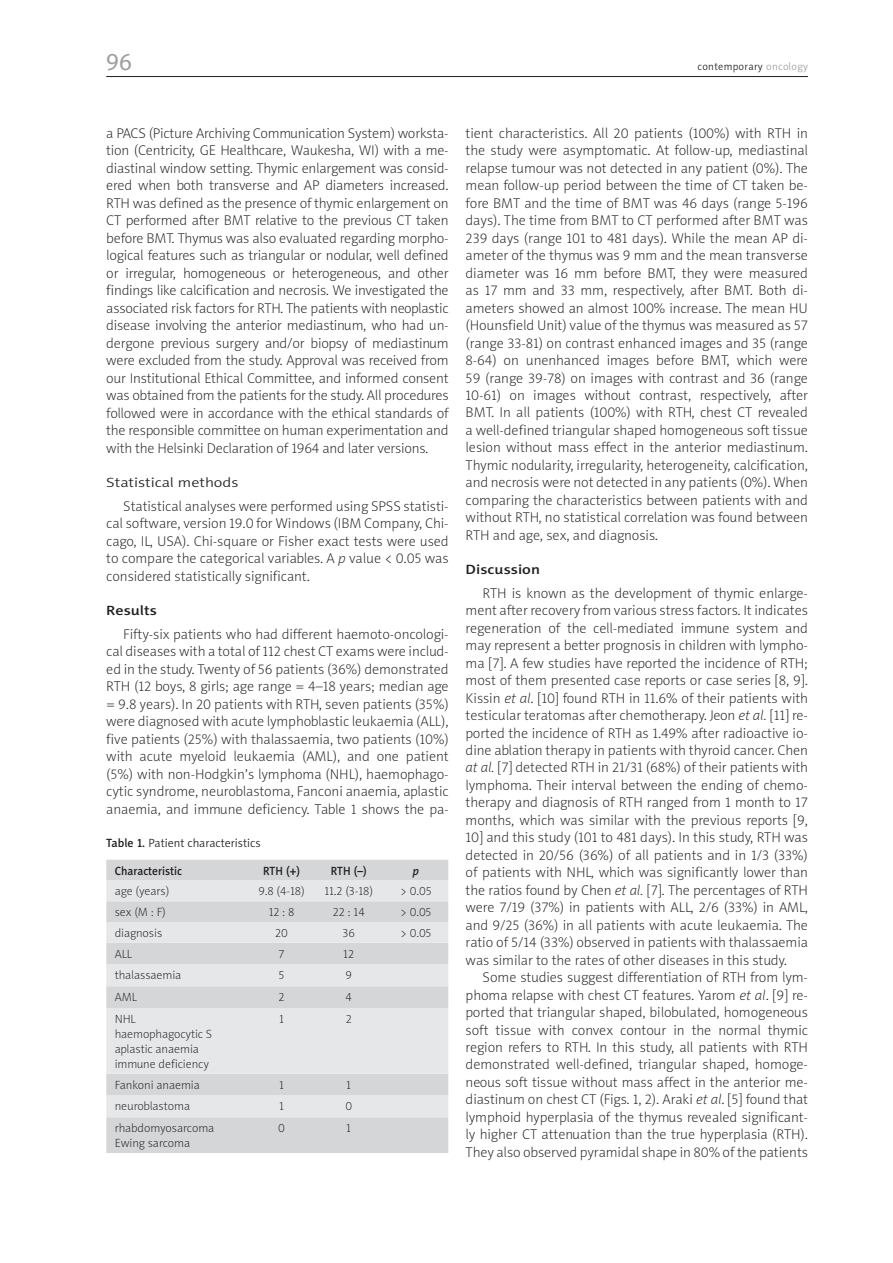
<style>
.page{position:relative;width:893px;height:1263px;background:#fff}
.page>*{position:absolute;margin:0;border:0;box-sizing:border-box;transform-origin:0 0}
.t1{font:24px "Naomi Sans EFN";color:#9d9fa2}
.t2{font:14.25px/17.4px "Naomi Sans EFN Thin";color:#231f20;text-align:justify}
.t3{font:13.5px "Naomi Sans EFN Light";color:#231f20;scale:1.2 1}
.t4{font:13.5px "Naomi Sans EFN Medium";color:#231f20;scale:1.2 1}
.t5{font:12px/15px "Naomi Sans EFN Thin";color:#231f20}
.t6{font:12px "Naomi Sans EFN Light";color:#231f20}
.t7{font:12px "Naomi Sans EFN Medium";color:#231f20;scale:.95 1}
.t8{font:italic 12px "Naomi Sans EFN Medium";color:#231f20;scale:.95 1}
.t9{font:10.5px "Naomi Sans EFN Light";letter-spacing:.03em;color:#231f20}
.s1{color:#9d9fa2}
.s2{font-style:italic}
.s3{font-family:"Naomi Sans EFN Medium"}
</style>
<div class="page">
<hr style="left:106px;top:76px;width:702px;height:1px;background:#231f20">
<div style="left:106px;top:860px;width:342px;height:293px;background:#d5d6d8"></div>
<svg style="left:106px;top:880px;width:342px;height:237px;background:#e0e1e3"></svg>
<h1 class="t1" style="left:106px;top:48px;width:27px">96</h1>
<p class="t9" style="left:697px;top:61px;width:112px">contemporary <span class="s1">oncology</span></p>
<p class="t2" style="left:106px;top:124px;width:344px">a PACS (Picture Archiving Communication System) worksta&shy;tion (Centricity, GE Healthcare, Waukesha, WI) with a me&shy;diastinal window setting. Thymic enlargement was consid&shy;ered when both transverse and AP diameters increased.<br>RTH was defined as the presence of thymic enlargement on CT performed after BMT relative to the previous CT taken before BMT. Thymus was also evaluated regarding morpho&shy;logical features such as triangular or nodular, well defined or irregular, homogeneous or heterogeneous, and other findings like calcification and necrosis. We investigated the associated risk factors for RTH. The patients with neoplastic disease involving the anterior mediastinum, who had un&shy;dergone previous surgery and/or biopsy of mediastinum were excluded from the study. Approval was received from our Institutional Ethical Committee, and informed consent was obtained from the patients for the study. All procedures followed were in accordance with the ethical standards of the responsible committee on human experimentation and with the Helsinki Declaration of 1964 and later versions.</p>
<p class="t3" style="left:106px;top:475px;width:112px">Statistical methods</p>
<p class="t2" style="left:106px;top:497px;width:344px;text-indent:17px">Statistical analyses were performed using SPSS statisti&shy;cal software, version 19.0 for Windows (IBM Company, Chi&shy;cago, IL, USA). Chi-square or Fisher exact tests were used to compare the categorical variables. A <span class="s2">p</span> value &lt; 0.05 was considered statistically significant.</p>
<p class="t4" style="left:106px;top:603px;width:44px">Results</p>
<p class="t2" style="left:106px;top:625px;width:344px;text-indent:17px">Fifty-six patients who had different haemoto-oncologi&shy;cal diseases with a total of 112 chest CT exams were includ&shy;ed in the study. Twenty of 56 patients (36%) demonstrated RTH (12 boys, 8 girls; age range = 4–18 years; median age = 9.8 years). In 20 patients with RTH, seven patients (35%) were diagnosed with acute lymphoblastic leukaemia (ALL), five patients (25%) with thalassaemia, two patients (10%) with acute myeloid leukaemia (AML), and one patient (5%) with non-Hodgkin’s lymphoma (NHL), haemophago&shy;cytic syndrome, neuroblastoma, Fanconi anaemia, aplastic anaemia, and immune deficiency. Table 1 shows the pa-</p>
<p class="t6" style="left:106px;top:836px;width:156px"><span class="s3">Table 1.</span> Patient characteristics</p>
<p class="t7" style="left:115px;top:863px;width:72px">Characteristic</p>
<p class="t7" style="left:263px;top:863px;width:41px">RTH (+)</p>
<p class="t7" style="left:331px;top:863px;width:39px">RTH (–)</p>
<p class="t8" style="left:413px;top:864px;width:8px">p</p>
<p class="t5" style="left:115px;top:884px;width:56px">age (years)</p>
<p class="t5" style="left:258px;top:884px;width:48px">9.8 (4-18)</p>
<p class="t5" style="left:324px;top:884px;width:50px">11.2 (3-18)</p>
<p class="t5" style="left:400px;top:884px;width:33px">&gt; 0.05</p>
<p class="t5" style="left:115px;top:904px;width:52px">sex (M : F)</p>
<p class="t5" style="left:269px;top:904px;width:27px">12 : 8</p>
<p class="t5" style="left:333px;top:904px;width:33px">22 : 14</p>
<p class="t5" style="left:400px;top:904px;width:33px">&gt; 0.05</p>
<p class="t5" style="left:115px;top:925px;width:49px">diagnosis</p>
<p class="t5" style="left:275px;top:925px;width:14px">20</p>
<p class="t5" style="left:343px;top:925px;width:14px">36</p>
<p class="t5" style="left:400px;top:925px;width:33px">&gt; 0.05</p>
<p class="t5" style="left:115px;top:946px;width:19px">ALL</p>
<p class="t5" style="left:279px;top:946px;width:7px">7</p>
<p class="t5" style="left:343px;top:946px;width:12px">12</p>
<p class="t5" style="left:115px;top:968px;width:68px">thalassaemia</p>
<p class="t5" style="left:279px;top:968px;width:7px">5</p>
<p class="t5" style="left:345px;top:968px;width:8px">9</p>
<p class="t5" style="left:115px;top:989px;width:24px">AML</p>
<p class="t5" style="left:278px;top:989px;width:7px">2</p>
<p class="t5" style="left:346px;top:989px;width:8px">4</p>
<p class="t5" style="left:115px;top:1011px;width:99px">NHL haemophagocytic S aplastic anaemia immune deficiency</p>
<p class="t5" style="left:279px;top:1011px;width:6px">1</p>
<p class="t5" style="left:346px;top:1011px;width:7px">2</p>
<p class="t5" style="left:115px;top:1077px;width:87px">Fankoni anaemia</p>
<p class="t5" style="left:279px;top:1077px;width:6px">1</p>
<p class="t5" style="left:346px;top:1077px;width:6px">1</p>
<p class="t5" style="left:115px;top:1099px;width:77px">neuroblastoma</p>
<p class="t5" style="left:279px;top:1099px;width:6px">1</p>
<p class="t5" style="left:345px;top:1099px;width:8px">0</p>
<p class="t5" style="left:115px;top:1120px;width:101px">rhabdomyosarcoma<br>Ewing sarcoma</p>
<p class="t5" style="left:278px;top:1120px;width:8px">0</p>
<p class="t5" style="left:346px;top:1120px;width:6px">1</p>
<p class="t2" style="left:466px;top:124px;width:344px">tient characteristics. All 20 patients (100%) with RTH in the study were asymptomatic. At follow-up, mediastinal relapse tumour was not detected in any patient (0%). The mean follow-up period between the time of CT taken be&shy;fore BMT and the time of BMT was 46 days (range 5-196 days). The time from BMT to CT performed after BMT was 239 days (range 101 to 481 days). While the mean AP di&shy;ameter of the thymus was 9 mm and the mean transverse diameter was 16 mm before BMT, they were measured as 17 mm and 33 mm, respectively, after BMT. Both di&shy;ameters showed an almost 100% increase. The mean HU (Hounsfield Unit) value of the thymus was measured as 57 (range 33-81) on contrast enhanced images and 35 (range 8-64) on unenhanced images before BMT, which were 59 (range 39-78) on images with contrast and 36 (range 10-61) on images without contrast, respectively, after BMT. In all patients (100%) with RTH, chest CT revealed a well-defined triangular shaped homogeneous soft tissue lesion without mass effect in the anterior mediastinum.<br>Thymic nodularity, irregularity, heterogeneity, calcification, and necrosis were not detected in any patients (0%). When comparing the characteristics between patients with and without RTH, no statistical correlation was found between RTH and age, sex, and diagnosis.</p>
<p class="t4" style="left:466px;top:561px;width:64px">Discussion</p>
<p class="t2" style="left:466px;top:584px;width:344px;text-indent:17px">RTH is known as the development of thymic enlarge&shy;ment after recovery from various stress factors. It indicates regeneration of the cell-mediated immune system and may represent a better prognosis in children with lympho&shy;ma [7]. A few studies have reported the incidence of RTH; most of them presented case reports or case series [8, 9].<br>Kissin <span class="s2">et al</span>. [10] found RTH in 11.6% of their patients with testicular teratomas after chemotherapy. Jeon <span class="s2">et al.</span> [11] re&shy;ported the incidence of RTH as 1.49% after radioactive io&shy;dine ablation therapy in patients with thyroid cancer. Chen <span class="s2">at al.</span> [7] detected RTH in 21/31 (68%) of their patients with lymphoma. Their interval between the ending of chemo&shy;therapy and diagnosis of RTH ranged from 1 month to 17 months, which was similar with the previous reports [9, 10] and this study (101 to 481 days). In this study, RTH was detected in 20/56 (36%) of all patients and in 1/3 (33%) of patients with NHL, which was significantly lower than the ratios found by Chen <span class="s2">et al.</span> [7]. The percentages of RTH were 7/19 (37%) in patients with ALL, 2/6 (33%) in AML, and 9/25 (36%) in all patients with acute leukaemia. The ratio of 5/14 (33%) observed in patients with thalassaemia was similar to the rates of other diseases in this study.</p>
<p class="t2" style="left:466px;top:969px;width:344px;text-indent:17px">Some studies suggest differentiation of RTH from lym&shy;phoma relapse with chest CT features. Yarom <span class="s2">et al</span>. [9] re&shy;ported that triangular shaped, bilobulated, homogeneous soft tissue with convex contour in the normal thymic region refers to RTH. In this study, all patients with RTH demonstrated well-defined, triangular shaped, homoge&shy;neous soft tissue without mass affect in the anterior me&shy;diastinum on chest CT (Figs. 1, 2). Araki <span class="s2">et al</span>. [5] found that lymphoid hyperplasia of the thymus revealed significant&shy;ly higher CT attenuation than the true hyperplasia (RTH).<br>They also observed pyramidal shape in 80% of the patients</p>
</div>
